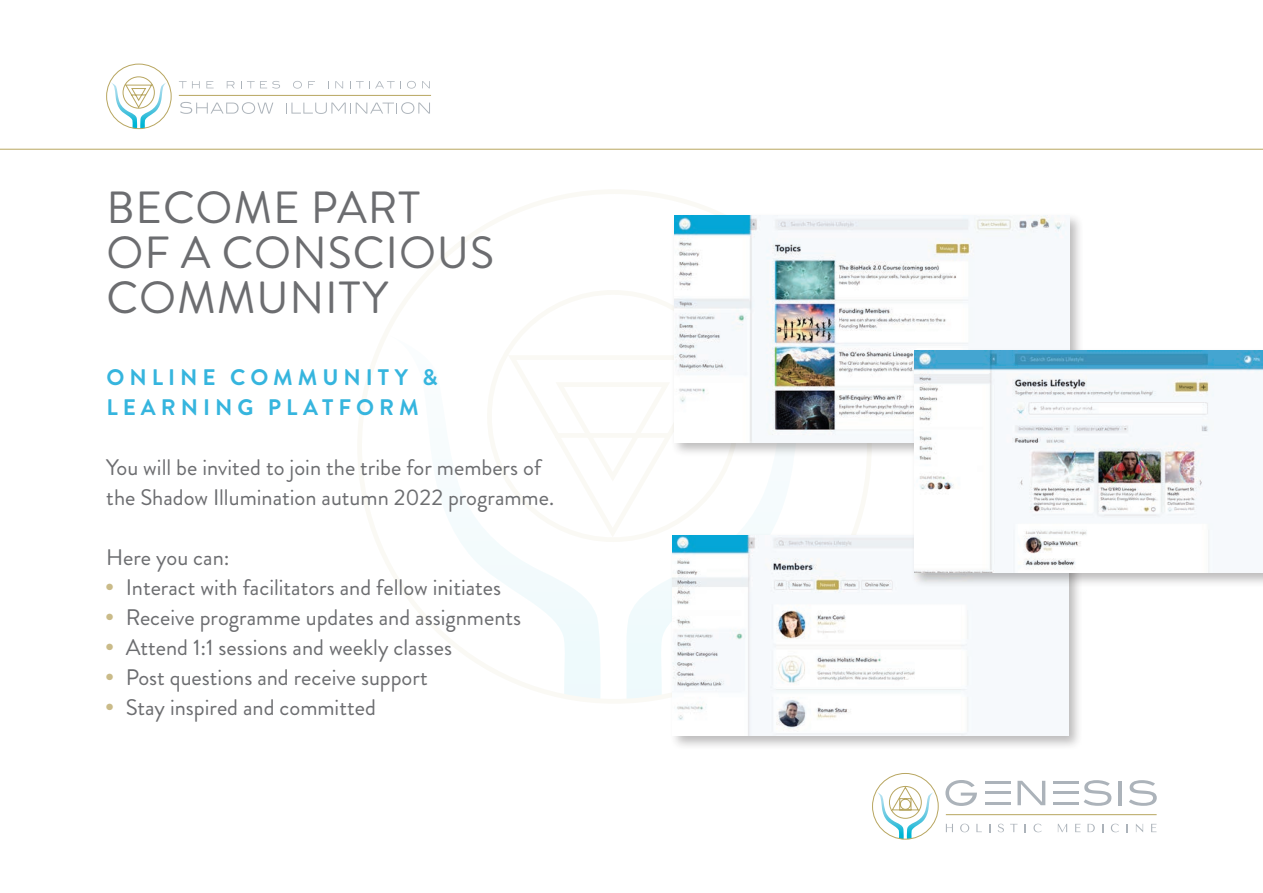
<style>
.page{position:relative;width:1263px;height:893px;background:#fff}
.page>*{position:absolute;margin:0;border:0;box-sizing:border-box;transform-origin:0 0}
.t1{font:45px/45px "Brandon Grotesque";letter-spacing:.02em;color:#6c6d70}
.t2{font:22.5px/30px "Brandon Grotesque";color:#6c6d70}
.t3{font:700 22.5px/30px "Brandon Grotesque";letter-spacing:.22em;color:#36b5de}
</style>
<div class="page">
<svg style="left:358px;top:190px;width:513px;height:513px"></svg>
<hr style="left:0;top:149px;width:1263px;height:1px;background:#b8a660">
<hr style="left:985px;top:802px;width:25px;height:3px;background:#acb3ba">
<hr style="left:985px;top:791px;width:25px;height:3px;background:#acb3ba">
<hr style="left:985px;top:781px;width:25px;height:3px;background:#acb3ba">
<hr style="left:1054px;top:802px;width:25px;height:3px;background:#acb3ba">
<hr style="left:1054px;top:791px;width:25px;height:3px;background:#acb3ba">
<hr style="left:1054px;top:781px;width:25px;height:3px;background:#acb3ba">
<svg style="left:945px;top:780px;width:32px;height:26px"></svg>
<svg style="left:1017px;top:781px;width:28px;height:24px"></svg>
<svg style="left:1083px;top:780px;width:28px;height:26px"></svg>
<hr style="left:1119px;top:781px;width:3px;height:24px;background:#acb3ba">
<svg style="left:1129px;top:780px;width:28px;height:26px"></svg>
<hr style="left:946px;top:814px;width:210px;height:1px;background:#b8a660">
<svg style="left:946px;top:824px;width:7px;height:8px"></svg>
<svg style="left:960px;top:824px;width:9px;height:8px"></svg>
<svg style="left:976px;top:824px;width:6px;height:8px"></svg>
<svg style="left:998px;top:824px;width:6px;height:8px"></svg>
<svg style="left:1010px;top:824px;width:7px;height:8px"></svg>
<svg style="left:1033px;top:824px;width:9px;height:8px"></svg>
<svg style="left:1058px;top:824px;width:9px;height:8px"></svg>
<svg style="left:1075px;top:824px;width:5px;height:8px"></svg>
<svg style="left:1087px;top:824px;width:8px;height:8px"></svg>
<svg style="left:1111px;top:824px;width:8px;height:8px"></svg>
<svg style="left:1136px;top:824px;width:7px;height:8px"></svg>
<svg style="left:1151px;top:824px;width:5px;height:8px"></svg>
<svg style="left:872px;top:773px;width:67px;height:67px"></svg>
<hr style="left:179px;top:95px;width:252px;height:1px;background:#b8a660">
<svg style="left:180px;top:102px;width:93px;height:12px"></svg>
<svg style="left:286px;top:102px;width:144px;height:12px"></svg>
<svg style="left:179px;top:81px;width:21px;height:7px"></svg>
<svg style="left:206px;top:81px;width:8px;height:7px"></svg>
<svg style="left:227px;top:81px;width:8px;height:7px"></svg>
<svg style="left:241px;top:81px;width:39px;height:8px"></svg>
<svg style="left:293px;top:81px;width:9px;height:8px"></svg>
<svg style="left:308px;top:81px;width:7px;height:7px"></svg>
<svg style="left:335px;top:81px;width:8px;height:7px"></svg>
<svg style="left:350px;top:81px;width:51px;height:7px"></svg>
<svg style="left:407px;top:81px;width:9px;height:8px"></svg>
<svg style="left:422px;top:81px;width:8px;height:7px"></svg>
<svg style="left:106px;top:63px;width:66px;height:66px"></svg>
<div style="left:670px;top:533px;width:413px;height:218px;background:#231f20;opacity:.3"></div>
<img style="left:673px;top:535px;width:395px;height:201px">
<div style="left:671px;top:213px;width:413px;height:245px;background:#231f20;opacity:.3"></div>
<img style="left:674px;top:216px;width:395px;height:226px">
<div style="left:911px;top:348px;width:352px;height:240px;background:#231f20;opacity:.3"></div>
<img style="left:914px;top:351px;width:349px;height:222px">
<h1 class="t1" style="left:107px;top:186px;width:381px">B ecome part of a Conscious<br>Community</h1>
<p class="t3" style="left:106px;top:362px;width:333px">ONLINE COMMUNIT Y &amp;<br>LEARNING P LAT FORM</p>
<p class="t2" style="left:106px;top:452px;width:449px">You will be invited to join the tribe for members of the Shadow I llumination autumn 2022 programme.</p>
<p class="t2" style="left:106px;top:542px;width:125px">Here you can:</p>
<p class="t2" style="left:106px;top:572px;width:396px"><sup>●</sup> I nteract with facilitators and fellow initiates</p>
<p class="t2" style="left:106px;top:602px;width:416px"><sup>●</sup> Receive programme updates and assignments</p>
<p class="t2" style="left:106px;top:632px;width:347px"><sup>●</sup> Attend 1:1 sessions and weekly classes</p>
<p class="t2" style="left:106px;top:662px;width:323px"><sup>●</sup> Post questions and receive support</p>
<p class="t2" style="left:106px;top:692px;width:271px"><sup>●</sup> Stay inspired and committed</p>
</div>
